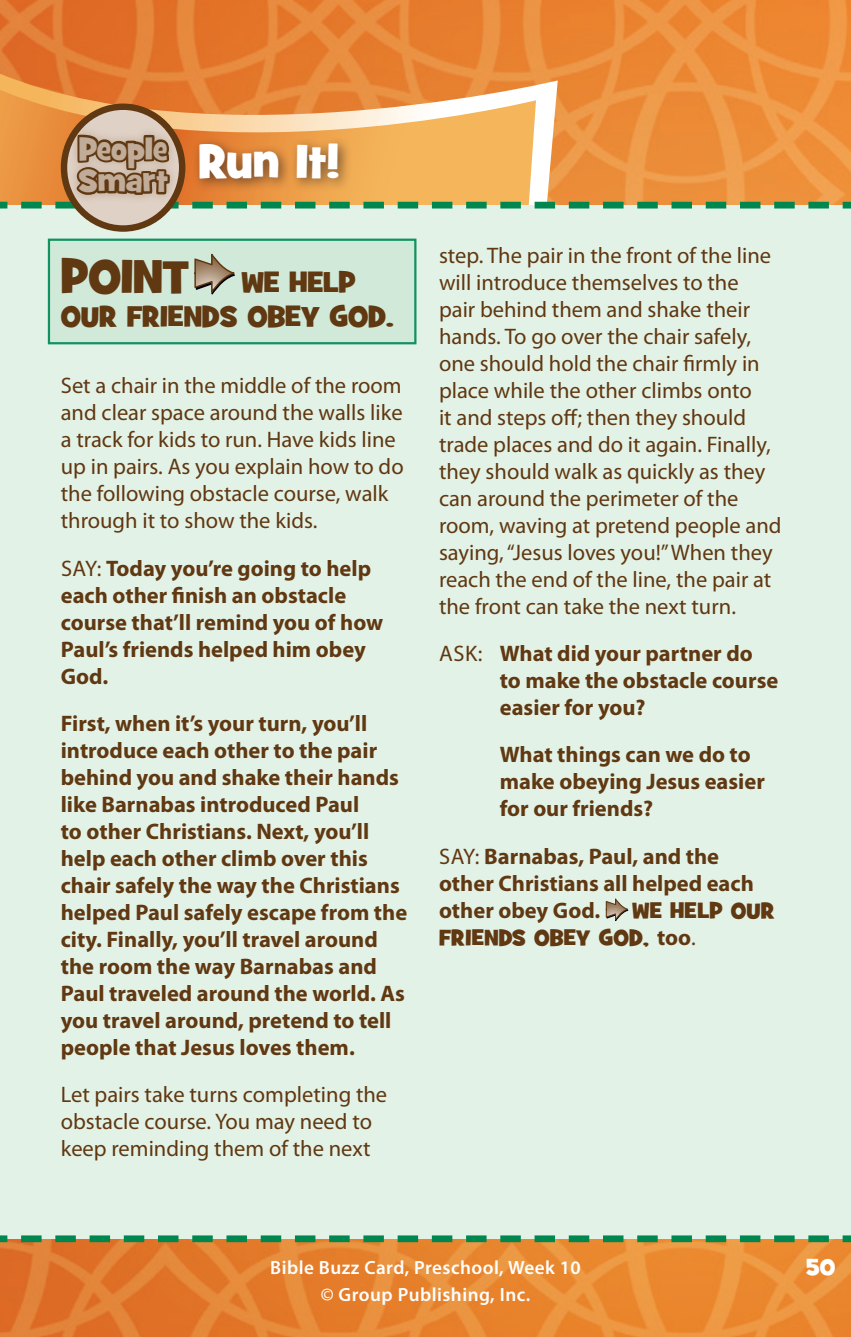
<style>
.page{position:relative;width:851px;height:1337px;background:#fff}
.page>*{position:absolute;margin:0;border:0;box-sizing:border-box;transform-origin:0 0}
.t1{font:47.25px "Grilled Cheese BTN";color:#fff}
.t2{font:31.5px/31.5px "Grilled Cheese BTN";color:#c0ac98}
.t3{font:29.25px/33.8px "Grilled Cheese BTN";letter-spacing:-.01em;color:#603811}
.t4{font:22.5px/27px "Myriad Pro";color:#603811}
.t5{font:700 22.5px/27px "Myriad Pro";color:#603811}
.t6{font:22.5px/27px "Grilled Cheese BTN";letter-spacing:.005em;color:#603811}
.t7{font:22.5px "Grilled Cheese BTN";color:#fff}
.t8{font:600 19.12px/27px "Myriad Pro";letter-spacing:.025em;color:#fff;text-align:center}
.s1{font-size:47.25px}
.s2{font-weight:400}
.s3{font-family:"Myriad Pro";font-weight:700}
.s4{font-family:"Myriad Pro"}
</style>
<div class="page">
<img style="left:0;top:1245px;width:850px;height:91px">
<div style="left:0;top:523px;width:850px;height:722px;background:#e3f2e7"></div>
<svg style="left:605px;top:899px;width:23px;height:22px"></svg>
<svg style="left:0;top:0;width:850px;height:523px;background:#dfc9a4"></svg>
<h2 class="t2" style="left:78px;top:133px;width:91px">People<br>Smart</h2>
<h1 class="t1" style="left:198px;top:133px;width:143px">Run It!</h1>
<h3 class="t3" style="left:61px;top:265px;width:334px"><span class="s1">POINT</span> WE HELP<br>OUR FRIENDS OBEY GOD.</h3>
<p class="t4" style="left:61px;top:373px;width:344px">Set a chair in the middle of the room and clear space around the walls like a track for kids to run. Have kids line up in pairs. As you explain how to do the following obstacle course, walk through it to show the kids.</p>
<p class="t5" style="left:61px;top:555px;width:324px"><span class="s2">SAY:</span> Today you’re going to help each other finish an obstacle course that’ll remind you of how<br>Paul’s friends helped him obey<br>God.</p>
<p class="t5" style="left:61px;top:710px;width:348px">First, when it’s your turn, you’ll introduce each other to the pair behind you and shake their hands like Barnabas introduced Paul<br>to other Christians. Next, you’ll help each other climb over this chair safely the way the Christians helped Paul safely escape from the city. Finally, you’ll travel around the room the way Barnabas and<br>Paul traveled around the world. As you travel around, pretend to tell people that Jesus loves them.</p>
<p class="t4" style="left:61px;top:1081px;width:328px">Let pairs take turns completing the obstacle course. You may need to keep reminding them of the next</p>
<p class="t4" style="left:439px;top:242px;width:344px">step. The pair in the front of the line will introduce themselves to the<br>pair behind them and shake their hands. To go over the chair safely, one should hold the chair firmly in place while the other climbs onto<br>it and steps off; then they should trade places and do it again. Finally, they should walk as quickly as they can around the perimeter of the room, waving at pretend people and saying, “Jesus loves you!” When they reach the end of the line, the pair at the front can take the next turn.</p>
<p class="t5" style="left:500px;top:640px;width:280px;text-indent:-61px"><span class="s2">ASK:</span> What did your partner do to make the obstacle course easier for you?</p>
<p class="t5" style="left:500px;top:741px;width:266px">What things can we do to make obeying Jesus easier for our friends?</p>
<p class="t5" style="left:439px;top:843px;width:316px"><span class="s2">SAY:</span> Barnabas, Paul, and the other Christians all helped each other obey God.</p>
<p class="t6" style="left:439px;top:896px;width:337px;text-indent:193px">WE HELP OUR<br>FRIENDS OBEY GOD, <span class="s3">too</span><span class="s4">.</span></p>
<p class="t8" style="left:270px;top:1254px;width:312px">Bible Buzz Card, Preschool, Week 10 © Group Publishing, Inc.</p>
<p class="t7" style="left:805px;top:1254px;width:31px">50</p>
</div>
